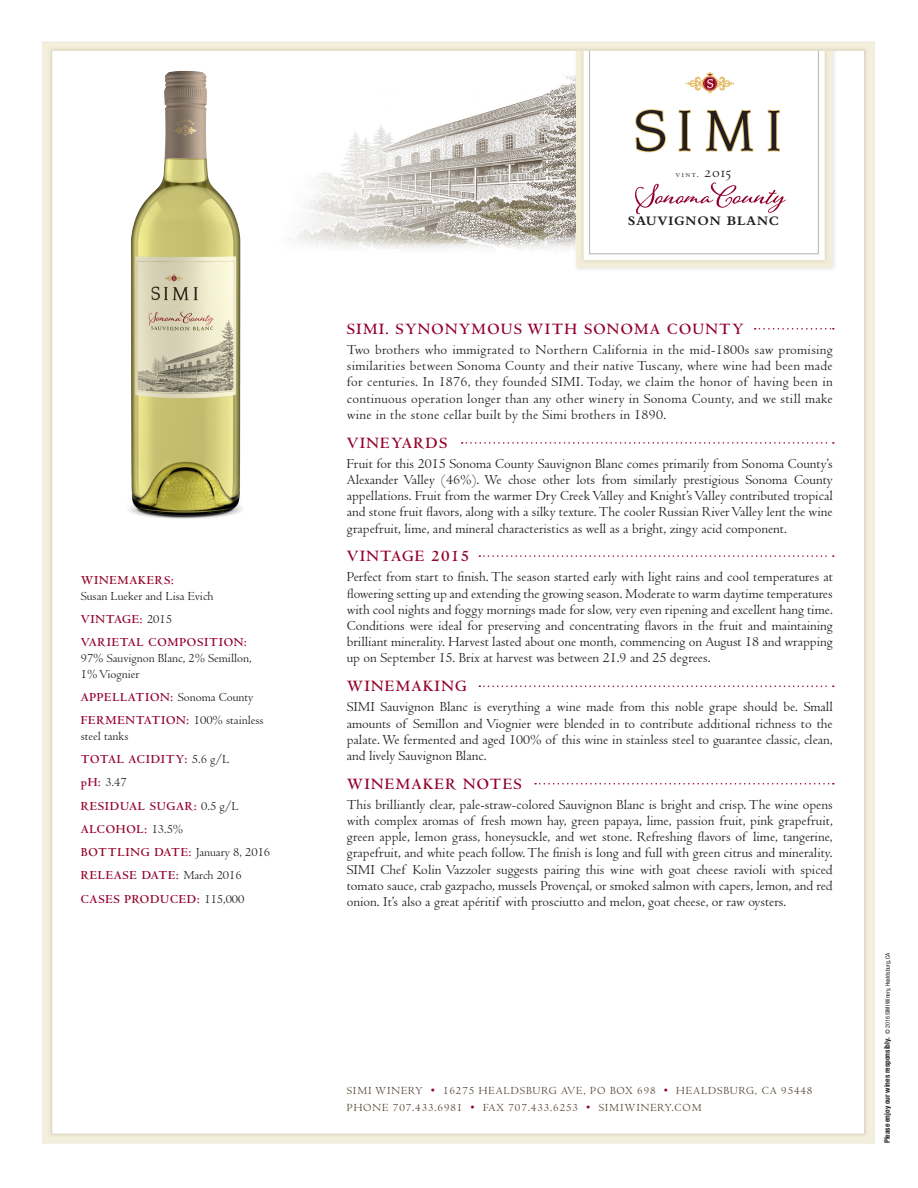
<style>
.page{position:relative;width:918px;height:1188px;background:#fff}
.page>*{position:absolute;margin:0;border:0;box-sizing:border-box;transform-origin:0 0}
.t1{font:700 16.5px "Centaur";letter-spacing:.08em;color:#93012c}
.t2{font:14.25px/16.2px "Centaur";color:#231f20;text-align:justify}
.t3{font:700 13.65px "Bembo";letter-spacing:.06em;color:#231f20}
.t4{font:700 12.75px "Centaur";letter-spacing:.06em;color:#93012c}
.t5{font:12.75px/15.8px "Centaur";color:#231f20}
.t6{font:11.25px/16.5px "Centaur";letter-spacing:.08em;color:#50452f}
.t7{font:9.45px "Centaur MT SC";color:#231f20}
.t8{font:700 condensed 7.5px "Helvetica Neue";color:#231f20}
.s1{font-weight:700;color:#93012c}
.s2{font-weight:400;color:#231f20}
.s3{font-size:17.7px}
.s4{color:#93012c}
.s5{font-weight:400;font-size:6px}
</style>
<div class="page">
<img style="left:42px;top:41px;width:833px;height:1103px">
<img style="left:103px;top:63px;width:159px;height:510px">
<svg style="left:635px;top:109px;width:31px;height:43px"></svg>
<svg style="left:679px;top:110px;width:12px;height:42px"></svg>
<svg style="left:706px;top:110px;width:47px;height:42px"></svg>
<svg style="left:768px;top:110px;width:12px;height:42px"></svg>
<svg style="left:686px;top:72px;width:48px;height:22px"></svg>
<svg style="left:755px;top:328px;width:79px;height:2px"></svg>
<svg style="left:462px;top:442px;width:372px;height:2px"></svg>
<svg style="left:479px;top:555px;width:355px;height:2px"></svg>
<svg style="left:479px;top:686px;width:355px;height:1px"></svg>
<svg style="left:535px;top:783px;width:299px;height:1px"></svg>
<svg style="left:635px;top:182px;width:151px;height:32px"></svg>
<p class="t5" style="left:81px;top:572px;width:134px"><span class="s1">WINEMAKERS:<br></span>Susan Lueker and Lisa Evich</p>
<p class="t4" style="left:81px;top:612px;width:93px">VINTAGE: <span class="s2">2015</span></p>
<p class="t5" style="left:81px;top:635px;width:172px"><span class="s1">VARIETAL COMPOSITION:<br></span>97% Sauvignon Blanc, 2% Semillon,<br>1% Viognier</p>
<p class="t4" style="left:81px;top:690px;width:174px">APPELLATION: <span class="s2">Sonoma County</span></p>
<p class="t5" style="left:81px;top:713px;width:184px"><span class="s1">FERMENTATION:</span> 100% stainless steel tanks</p>
<p class="t4" style="left:81px;top:752px;width:150px">TOTAL ACIDITY: <span class="s2">5.6 g/L</span></p>
<p class="t5" style="left:81px;top:775px;width:47px"><span class="s1">pH:</span> 3.47</p>
<p class="t4" style="left:81px;top:799px;width:159px">RESIDUAL SUGAR: <span class="s2">0.5 g/L</span></p>
<p class="t4" style="left:81px;top:822px;width:104px">ALCOHOL: <span class="s2">13.5%</span></p>
<p class="t4" style="left:81px;top:845px;width:191px">BOTTLING DATE: <span class="s2">January 8, 2016</span></p>
<p class="t4" style="left:81px;top:869px;width:162px">RELEASE DATE: <span class="s2">March 2016</span></p>
<p class="t4" style="left:81px;top:892px;width:165px">CASES PRODUCED: <span class="s2">115,000</span></p>
<p class="t7" style="left:675px;top:169px;width:57px">vint. <span class="s3">2015</span></p>
<p class="t3" style="left:628px;top:213px;width:153px">SAUVIGNON BLANC</p>
<p class="t1" style="left:347px;top:320px;width:398px">SIMI. SYNONYMOUS WITH SONOMA COUNTY</p>
<p class="t2" style="left:347px;top:342px;width:488px">Two brothers who immigrated to Northern California in the mid-1800s saw promising similarities between Sonoma County and their native Tuscany, where wine had been made for centuries. In 1876, they founded SIMI. Today, we claim the honor of having been in continuous operation longer than any other winery in Sonoma County, and we still make wine in the stone cellar built by the Simi brothers in 1890.</p>
<p class="t1" style="left:347px;top:434px;width:102px">VINEYARDS</p>
<p class="t2" style="left:347px;top:456px;width:488px">Fruit for this 2015 Sonoma County Sauvignon Blanc comes primarily from Sonoma County’s Alexander Valley (46%). We chose other lots from similarly prestigious Sonoma County appellations. Fruit from the warmer Dry Creek Valley and Knight’s Valley contributed tropical and stone fruit flavors, along with a silky texture. The cooler Russian River Valley lent the wine grapefruit, lime, and mineral characteristics as well as a bright, zingy acid component.</p>
<p class="t1" style="left:347px;top:548px;width:124px">VINTAGE 2015</p>
<p class="t2" style="left:347px;top:569px;width:488px">Perfect from start to finish. The season started early with light rains and cool temperatures at flowering setting up and extending the growing season. Moderate to warm daytime temperatures with cool nights and foggy mornings made for slow, very even ripening and excellent hang time.<br>Conditions were ideal for preserving and concentrating flavors in the fruit and maintaining brilliant minerality. Harvest lasted about one month, commencing on August 18 and wrapping up on September 15. Brix at harvest was between 21.9 and 25 degrees.</p>
<p class="t1" style="left:347px;top:677px;width:121px">WINEMAKING</p>
<p class="t2" style="left:347px;top:699px;width:488px">SIMI Sauvignon Blanc is everything a wine made from this noble grape should be. Small amounts of Semillon and Viognier were blended in to contribute additional richness to the palate. We fermented and aged 100% of this wine in stainless steel to guarantee classic, clean, and lively Sauvignon Blanc.</p>
<p class="t1" style="left:347px;top:775px;width:176px">WINEMAKER NOTES</p>
<p class="t2" style="left:347px;top:797px;width:488px">This brilliantly clear, pale-straw-colored Sauvignon Blanc is bright and crisp. The wine opens with complex aromas of fresh mown hay, green papaya, lime, passion fruit, pink grapefruit, green apple, lemon grass, honeysuckle, and wet stone. Refreshing flavors of lime, tangerine, grapefruit, and white peach follow. The finish is long and full with green citrus and minerality.<br>SIMI Chef Kolin Vazzoler suggests pairing this wine with goat cheese ravioli with spiced tomato sauce, crab gazpacho, mussels Provençal, or smoked salmon with capers, lemon, and red onion. It’s also a great apéritif with prosciutto and melon, goat cheese, or raw oysters.</p>
<p class="t6" style="left:347px;top:1083px;width:467px">SIMI WINERY <span class="s4">•</span> 16275 HEALDSBURG AVE, PO BOX 698 <span class="s4">•</span> HEALDSBURG, CA 95448<br>PHONE 707.433.6981 <span class="s4">•</span> FAX 707.433.6253 <span class="s4">•</span> SIMIWINERY.COM</p>
<p class="t8" style="left:883px;top:1143px;width:192px;rotate:-90deg">Please enjoy our wines responsibly. <span class="s5">© 2016 SIMI Winery, Healdsburg, CA</span></p>
</div>
